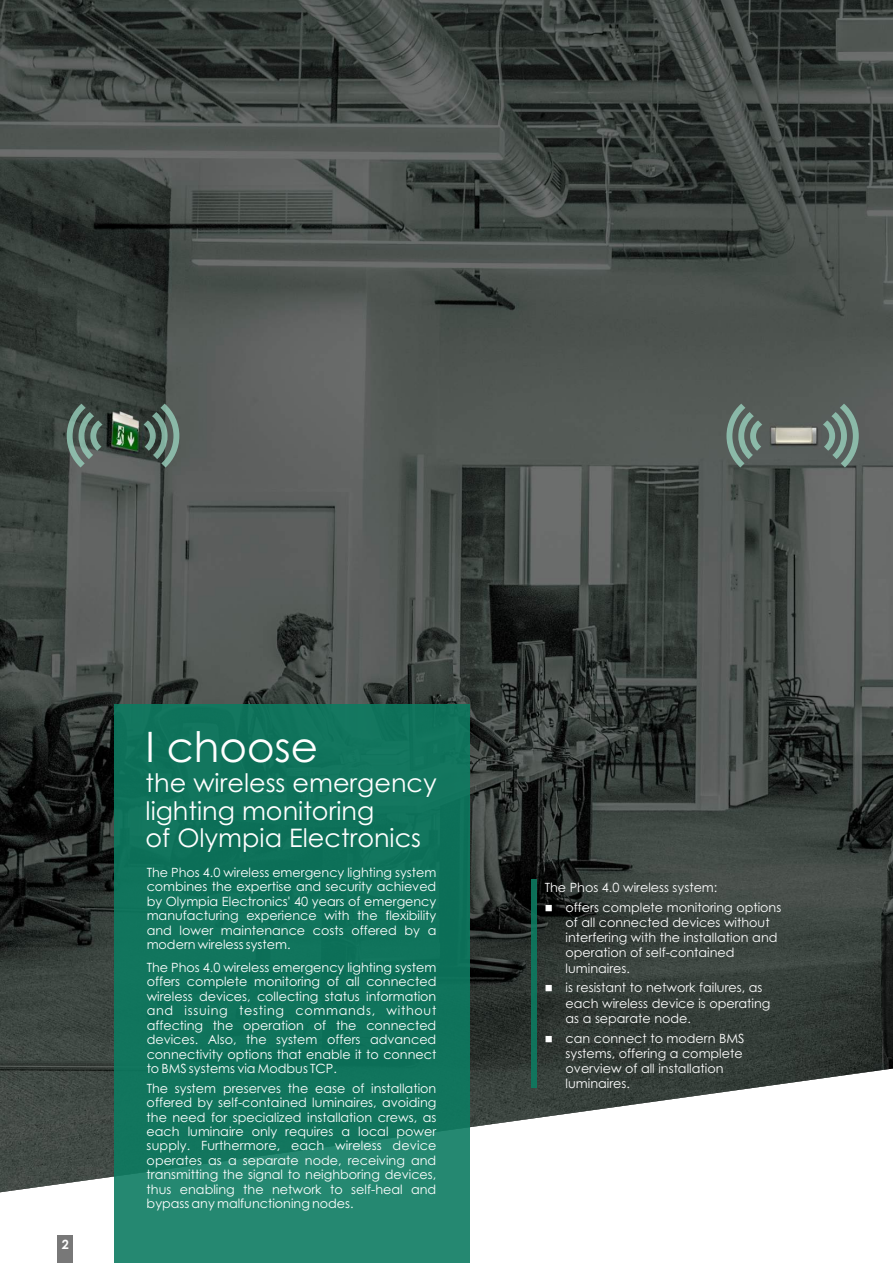
<style>
.page{position:relative;width:893px;height:1263px;background:#fff}
.page>*{position:absolute;margin:0;border:0;box-sizing:border-box;transform-origin:0 0}
.t1{font:42px "Century Gothic";color:#fefefe}
.t2{font:25.5px/27.3px "Century Gothic";color:#fefefe}
.t3{font:12.75px/14.4px "Century Gothic";color:#fefefe;text-align:justify}
.t4{font:700 12.75px "Century Gothic";color:#fefefe}
</style>
<div class="page">
<img style="left:0;top:0;width:893px;height:1192px">
<img style="left:892px;top:0;width:1px;height:1068px">
<svg style="left:67px;top:404px;width:36px;height:63px;background:#60766d"></svg>
<svg style="left:144px;top:404px;width:35px;height:63px;background:#5a7068"></svg>
<svg style="left:726px;top:404px;width:36px;height:63px;background:#697e76"></svg>
<svg style="left:823px;top:404px;width:36px;height:63px;background:#6a7f77"></svg>
<div style="left:57px;top:1236px;width:15px;height:27px;background:#787878"></div>
<div style="left:114px;top:705px;width:355px;height:558px;background:#0d7b61;opacity:.9"></div>
<div style="left:531px;top:880px;width:6px;height:208px;background:#0f735b"></div>
<p class="t4" style="left:62px;top:1239px;width:9px">2</p>
<h1 class="t1" style="left:146px;top:730px;width:174px">I choose</h1>
<h2 class="t2" style="left:146px;top:772px;width:293px">the wireless emergency lighting monitoring<br>of Olympia Electronics</h2>
<p class="t3" style="left:147px;top:866px;width:291px">The Phos 4.0 wireless emergency lighting system combines the expertise and security achieved by Olympia Electronics' 40 years of emergency manufacturing experience with the flexibility and lower maintenance costs offered by a modern wireless system.</p>
<p class="t3" style="left:147px;top:961px;width:291px">The Phos 4.0 wireless emergency lighting system offers complete monitoring of all connected wireless devices, collecting status information and issuing testing commands, without affecting the operation of the connected devices. Also, the system offers advanced connectivity options that enable it to connect to BMS systems via Modbus TCP.</p>
<p class="t3" style="left:147px;top:1082px;width:291px">The system preserves the ease of installation offered by self-contained luminaires, avoiding the need for specialized installation crews, as each luminaire only requires a local power supply. Furthermore, each wireless device operates as a separate node, receiving and transmitting the signal to neighboring devices, thus enabling the network to self-heal and bypass any malfunctioning nodes.</p>
<p class="t3" style="left:545px;top:881px;width:174px">The Phos 4.0 wireless system:</p>
<p class="t3" style="left:566px;top:901px;width:217px;line-height:15.1px;text-align:left;text-indent:-21px">■ offers complete monitoring options of all connected devices without interfering with the installation and operation of self-contained luminaires.</p>
<p class="t3" style="left:566px;top:981px;width:206px;line-height:15.1px;text-align:left;text-indent:-21px">■ is resistant to network failures, as each wireless device is operating as a separate node.</p>
<p class="t3" style="left:566px;top:1031px;width:180px;line-height:15.1px;text-align:left;text-indent:-21px">■ can connect to modern BMS systems, offering a complete overview of all installation luminaires.</p>
</div>
